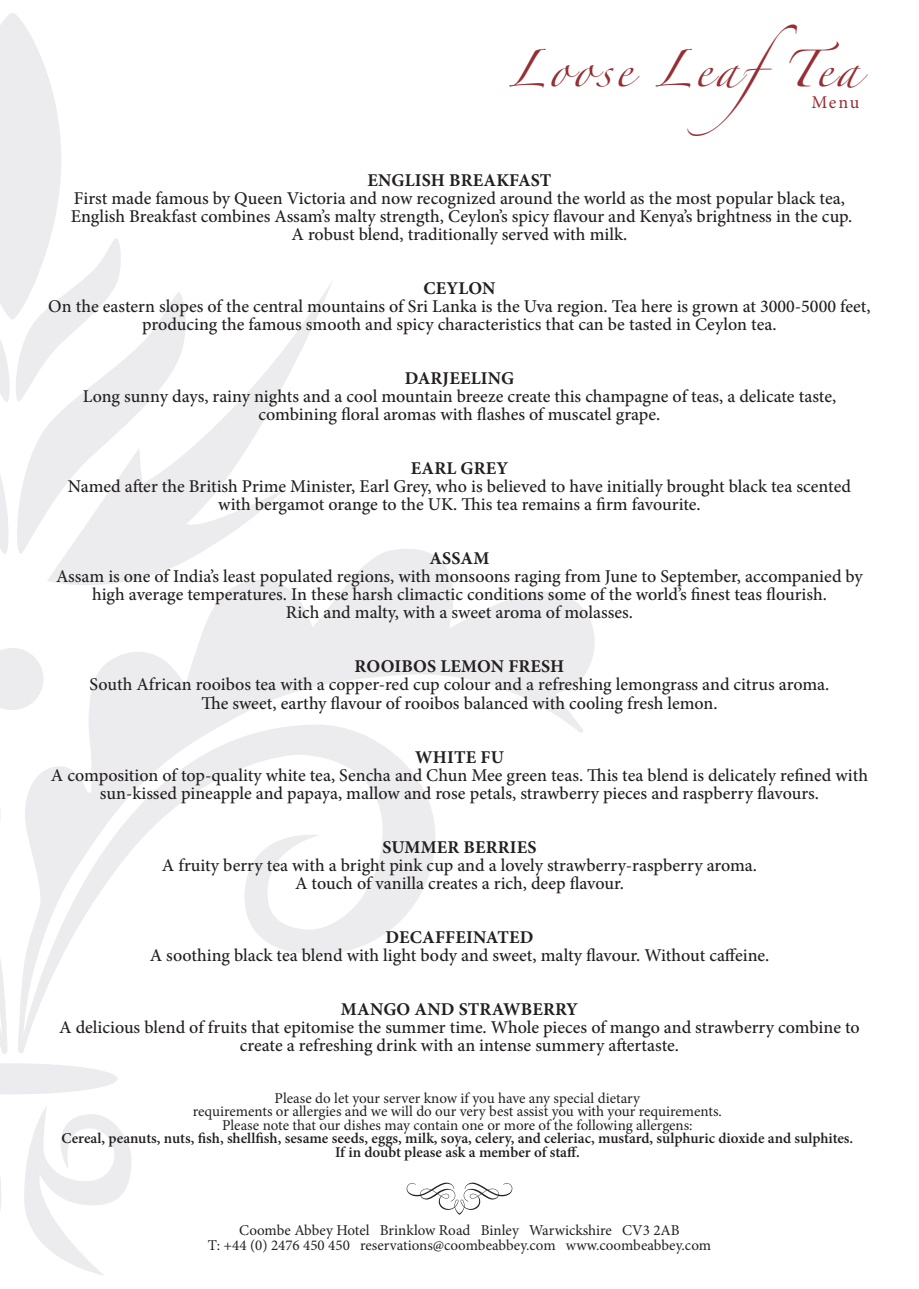
<style>
.page{position:relative;width:919px;height:1289px;background:#fff}
.page>*{position:absolute;margin:0;border:0;box-sizing:border-box;transform-origin:0 0}
.t1{font:33px "Zapfino";letter-spacing:.1em;color:#962e33}
.t2{font:500 18px/18px "Minion Pro";color:#231f20;text-align:center}
.t3{font:700 18px "Minion Pro";letter-spacing:.01em;color:#231f20}
.t4{font:18px "Minion Pro";color:#962e33}
.t5{font:15px "Minion Pro";color:#231f20}
.t6{font:600 15px "Minion Pro";color:#231f20}
.s1{font-weight:700}
</style>
<div class="page">
<svg style="left:406px;top:1182px;width:106px;height:32px"></svg>
<svg style="left:0;top:1063px;width:118px;height:31px"></svg>
<svg style="left:0;top:1178px;width:1px;height:32px"></svg>
<svg style="left:0;top:13px;width:121px;height:1041px"></svg>
<svg style="left:13px;top:291px;width:34px;height:264px"></svg>
<svg style="left:47px;top:279px;width:285px;height:270px"></svg>
<svg style="left:24px;top:1106px;width:107px;height:169px"></svg>
<svg style="left:18px;top:549px;width:577px;height:505px"></svg>
<p class="t1" style="left:508px;top:55px;width:352px">Loose LeafTea</p>
<p class="t4" style="left:811px;top:90px;width:49px">Menu</p>
<p class="t3" style="left:367px;top:168px;width:185px">ENGLISH BREAKFAST</p>
<p class="t2" style="left:74px;top:189px;width:772px">First made famous by Queen Victoria and now recognized around the world as the most popular black tea,</p>
<p class="t2" style="left:71px;top:207px;width:783px">English Breakfast combines Assam’s malty strength, Ceylon’s spicy flavour and Kenya’s brightness in the cup.</p>
<p class="t2" style="left:291px;top:225px;width:337px">A robust blend, traditionally served with milk.</p>
<p class="t3" style="left:423px;top:276px;width:74px">CEYLON</p>
<p class="t2" style="left:48px;top:297px;width:823px">On the eastern slopes of the central mountains of Sri Lanka is the Uva region. Tea here is grown at 3000-5000 feet,</p>
<p class="t2" style="left:142px;top:315px;width:635px">producing the famous smooth and spicy characteristics that can be tasted in Ceylon tea.</p>
<p class="t3" style="left:405px;top:366px;width:111px">DARJEELING</p>
<p class="t2" style="left:83px;top:387px;width:754px">Long sunny days, rainy nights and a cool mountain breeze create this champagne of teas, a delicate taste,</p>
<p class="t2" style="left:258px;top:405px;width:403px">combining floral aromas with flashes of muscatel grape.</p>
<p class="t3" style="left:411px;top:456px;width:99px">EARL GREY</p>
<p class="t2" style="left:68px;top:477px;width:784px">Named after the British Prime Minister, Earl Grey, who is believed to have initially brought black tea scented</p>
<p class="t2" style="left:218px;top:495px;width:484px">with bergamot orange to the UK. This tea remains a firm favourite.</p>
<p class="t3" style="left:429px;top:546px;width:62px">ASSAM</p>
<p class="t2" style="left:56px;top:567px;width:808px">Assam is one of India’s least populated regions, with monsoons raging from June to September, accompanied by</p>
<p class="t2" style="left:92px;top:585px;width:736px">high average temperatures. In these harsh climactic conditions some of the world’s finest teas flourish.</p>
<p class="t2" style="left:286px;top:603px;width:348px">Rich and malty, with a sweet aroma of molasses.</p>
<p class="t2" style="left:90px;top:657px;width:741px"><span class="s1">ROOIBOS LEMON FRESH<br></span>South African rooibos tea with a copper-red cup colour and a refreshing lemongrass and citrus aroma.</p>
<p class="t2" style="left:201px;top:693px;width:517px">The sweet, earthy flavour of rooibos balanced with cooling fresh lemon.</p>
<p class="t3" style="left:415px;top:744px;width:90px">WHITE FU</p>
<p class="t2" style="left:51px;top:765px;width:818px">A composition of top-quality white tea, Sencha and Chun Mee green teas. This tea blend is delicately refined with</p>
<p class="t2" style="left:100px;top:783px;width:720px">sun-kissed pineapple and papaya, mallow and rose petals, strawberry pieces and raspberry flavours.</p>
<p class="t3" style="left:382px;top:834px;width:156px">SUMMER BERRIES</p>
<p class="t2" style="left:162px;top:855px;width:596px">A fruity berry tea with a bright pink cup and a lovely strawberry-raspberry aroma.</p>
<p class="t2" style="left:295px;top:873px;width:330px">A touch of vanilla creates a rich, deep flavour.</p>
<p class="t3" style="left:385px;top:924px;width:149px">DECAFFEINATED</p>
<p class="t2" style="left:150px;top:945px;width:621px">A soothing black tea blend with light body and sweet, malty flavour. Without caffeine.</p>
<p class="t3" style="left:341px;top:996px;width:238px">MANGO AND STRAWBERRY</p>
<p class="t2" style="left:59px;top:1017px;width:802px">A delicious blend of fruits that epitomise the summer time. Whole pieces of mango and strawberry combine to</p>
<p class="t2" style="left:240px;top:1035px;width:440px">create a refreshing drink with an intense summery aftertaste.</p>
<p class="t5" style="left:274px;top:1087px;width:367px">Please do let your server know if you have any special dietary</p>
<p class="t5" style="left:193px;top:1101px;width:530px">requirements or allergies and we will do our very best assist you with your requirements.</p>
<p class="t5" style="left:222px;top:1114px;width:472px">Please note that our dishes may contain one or more of the following allergens:</p>
<p class="t6" style="left:61px;top:1128px;width:793px">Cereal, peanuts, nuts, fish, shellfish, sesame seeds, eggs, milk, soya, celery, and celeriac, mustard, sulphuric dioxide and sulphites.</p>
<p class="t6" style="left:335px;top:1141px;width:246px">If in doubt please ask a member of staff.</p>
<p class="t5" style="left:239px;top:1220px;width:442px">Coombe Abbey Hotel Brinklow Road Binley Warwickshire CV3 2AB</p>
<p class="t5" style="left:208px;top:1235px;width:504px">T: +44 (0) 2476 450 450 reservations@coombeabbey.com www.coombeabbey.com</p>
</div>
